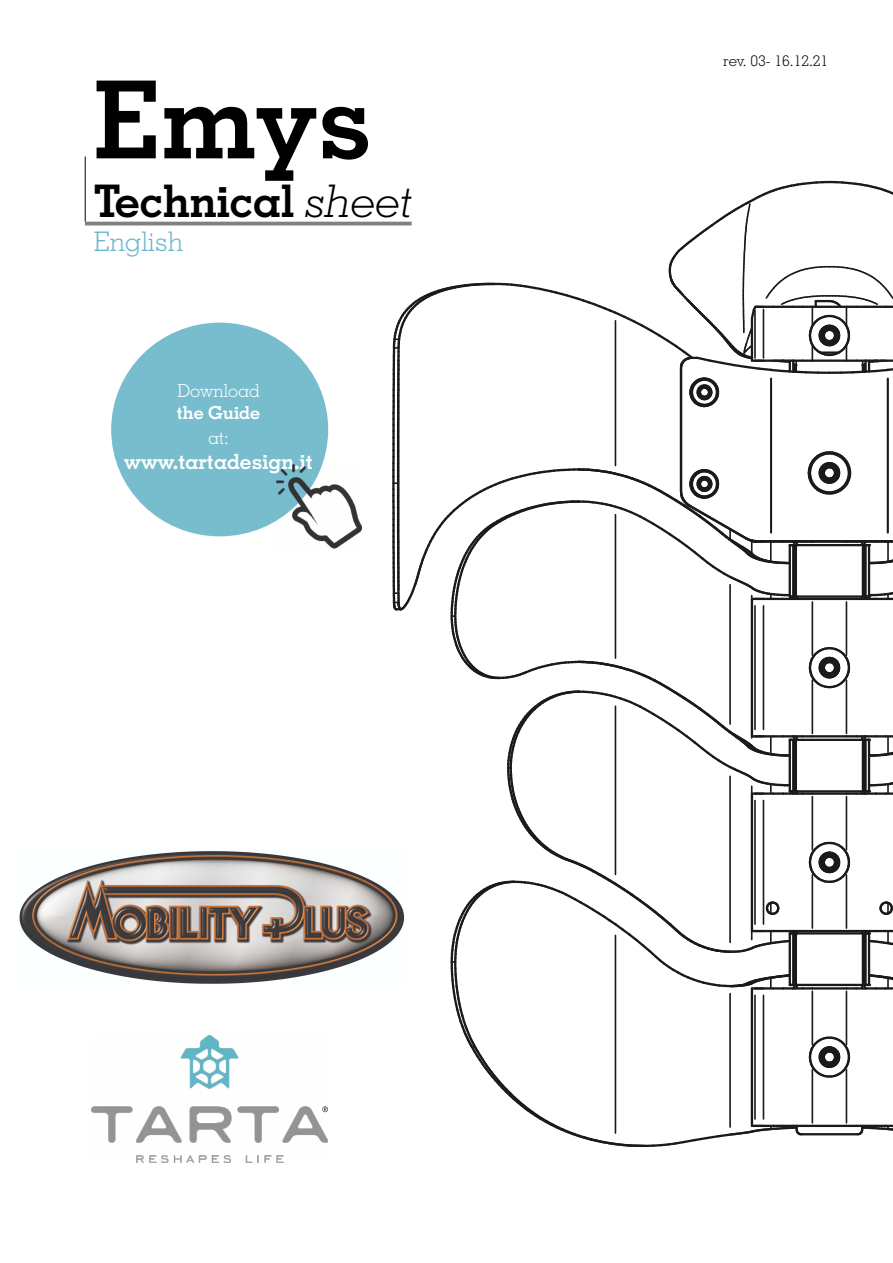
<style>
.page{position:relative;width:893px;height:1263px;background:#fff}
.page>*{position:absolute;margin:0;border:0;box-sizing:border-box;transform-origin:0 0}
.t1{font:700 108px "Geometric Slab 703 BT";color:#000}
.t2{font:700 45px "Geometric Slab 703 BT";color:#000}
.t3{font:300 27px "Geometric Slab 703 BT";color:#69b6c9}
.t4{font:700 21px "Geometric Slab 703 BT";color:#fff}
.t5{font:300 18px "Geometric Slab 703 BT";color:#fff}
.t6{font:700 18px "Geometric Slab 703 BT";color:#fff}
.t7{font:300 15px "Geometric Slab 703 BT";color:#000}
.s1{font-weight:300;font-style:italic}
</style>
<div class="page">
<img style="left:91px;top:1035px;width:236px;height:127px">
<hr style="left:85px;top:157px;width:1px;height:65px;background:#000">
<div style="left:111px;top:323px;width:217px;height:213px;background:#78bdce;border-radius:50%"></div>
<img style="left:276px;top:465px;width:85px;height:84px">
<svg style="left:392px;top:180px;width:501px;height:968px"></svg>
<img style="left:19px;top:851px;width:386px;height:134px">
<h1 class="t1" style="left:94px;top:54px;width:280px">Emys</h1>
<h2 class="t2" style="left:94px;top:173px;width:321px">Technical <span class="s1">sheet</span></h2>
<p class="t3" style="left:94px;top:225px;width:91px">English</p>
<p class="t5" style="left:177px;top:380px;width:84px">Download</p>
<p class="t6" style="left:177px;top:401px;width:85px">the Guide</p>
<p class="t5" style="left:208px;top:427px;width:22px">at:</p>
<p class="t4" style="left:124px;top:449px;width:190px">www.tartadesign.it</p>
<p class="t7" style="left:723px;top:51px;width:107px">rev. 03- 16.12.21</p>
</div>
